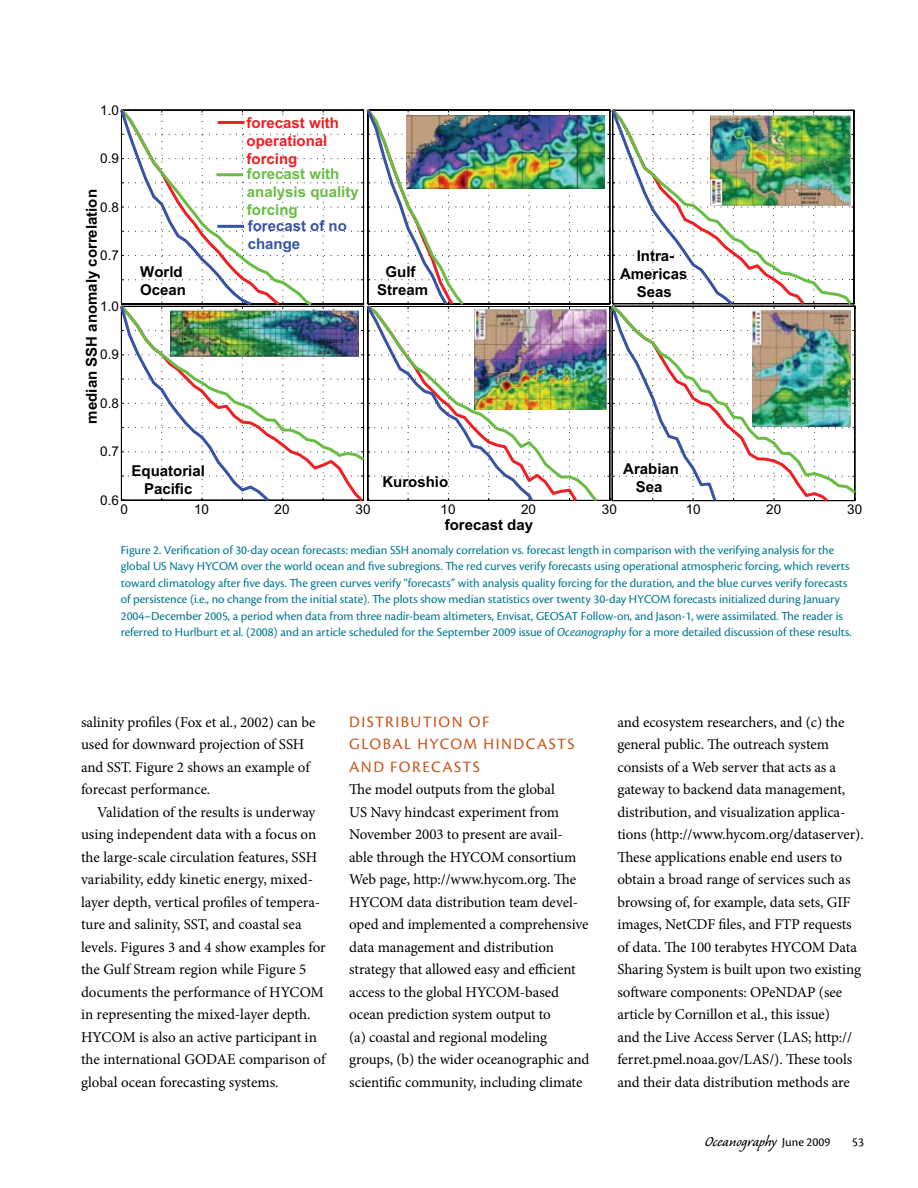
<style>
.page{position:relative;width:918px;height:1188px;background:#fff}
.page>*{position:absolute;margin:0;border:0;box-sizing:border-box;transform-origin:0 0}
.t1{font:18px "Caliban";color:#000}
.t2{font:16.5px "Cronos Pro";letter-spacing:.085em;color:#c8541a}
.t3{font:15px/22.5px "Minion Pro";letter-spacing:-.005em;color:#000}
.t4{font:700 15px/18px "Arial";color:#000;text-align:center}
.t5{font:700 15px/18px "Arial";color:#69bd45}
.t6{font:700 15px/18px "Arial";color:#ed2024}
.t7{font:700 15px/18px "Arial";color:#3953a4}
.t8{font:13.5px "Arial";color:#000}
.t9{font:12.75px/16.5px "Cronos Pro";letter-spacing:-.005em;color:#00778f}
.t10{font:12.75px "Cronos Pro";color:#000}
.s1{font-style:italic}
.s2{font-family:"Cronos Pro";font-size:12.75px}
</style>
<div class="page">
<svg style="left:120px;top:109px;width:736px;height:393px"></svg>
<img style="left:710px;top:116px;width:140px;height:90px">
<img style="left:407px;top:116px;width:197px;height:72px">
<img style="left:475px;top:309px;width:131px;height:101px">
<img style="left:170px;top:310px;width:189px;height:46px">
<hr style="left:218px;top:121px;width:27px;height:3px;background:#ed2024">
<hr style="left:217px;top:225px;width:27px;height:3px;background:#3953a4">
<hr style="left:217px;top:173px;width:26px;height:3px;background:#69bd45">
<img style="left:608px;top:302px;width:248px;height:195px">
<p class="t8" style="left:100px;top:101px;width:20px">1.0</p>
<p class="t8" style="left:100px;top:150px;width:20px">0.9</p>
<p class="t4" style="left:83px;top:424px;width:236px;rotate:-90deg">median SSH anomaly correlation</p>
<p class="t8" style="left:100px;top:198px;width:20px">0.8</p>
<p class="t8" style="left:100px;top:247px;width:20px">0.7</p>
<p class="t8" style="left:100px;top:297px;width:20px">1.0</p>
<p class="t8" style="left:100px;top:346px;width:20px">0.9</p>
<p class="t8" style="left:100px;top:394px;width:20px">0.8</p>
<p class="t8" style="left:100px;top:443px;width:20px">0.7</p>
<p class="t4" style="left:140px;top:263px;width:47px;text-align:left">World<br>Ocean</p>
<p class="t6" style="left:247px;top:114px;width:94px">forecast with operational forcing</p>
<p class="t5" style="left:247px;top:165px;width:113px">forecast with analysis quality forcing</p>
<p class="t7" style="left:248px;top:217px;width:101px">forecast of no change</p>
<p class="t4" style="left:377px;top:263px;width:52px">Gulf<br>Stream</p>
<p class="t4" style="left:620px;top:247px;width:69px">Intra-<br>Americas<br>Seas</p>
<p class="t4" style="left:623px;top:460px;width:57px">Arabian<br>Sea</p>
<p class="t4" style="left:132px;top:462px;width:75px">Equatorial<br>Pacific</p>
<p class="t4" style="left:382px;top:473px;width:67px">Kuroshio</p>
<p class="t8" style="left:100px;top:492px;width:20px">0.6</p>
<p class="t8" style="left:121px;top:500px;width:9px">0</p>
<p class="t8" style="left:194px;top:500px;width:17px">10</p>
<p class="t8" style="left:275px;top:500px;width:17px">20</p>
<p class="t8" style="left:355px;top:500px;width:17px">30</p>
<p class="t8" style="left:441px;top:500px;width:17px">10</p>
<p class="t8" style="left:521px;top:500px;width:17px">20</p>
<p class="t8" style="left:602px;top:500px;width:17px">30</p>
<p class="t8" style="left:686px;top:500px;width:17px">10</p>
<p class="t8" style="left:766px;top:500px;width:17px">20</p>
<p class="t8" style="left:847px;top:500px;width:17px">30</p>
<p class="t4" style="left:445px;top:516px;width:90px">forecast day</p>
<p class="t9" style="left:121px;top:542px;width:733px">Figure 2. Verification of 30-day ocean forecasts: median SSH anomaly correlation vs. forecast length in comparison with the verifying analysis for the global US Navy HYCOM over the world ocean and five subregions. The red curves verify forecasts using operational atmospheric forcing, which reverts toward climatology after five days. The green curves verify “forecasts” with analysis quality forcing for the duration, and the blue curves verify forecasts of persistence (i.e., no change from the initial state). The plots show median statistics over twenty 30-day HYCOM forecasts initialized during January 2004–December 2005, a period when data from three nadir-beam altimeters, Envisat, GEOSAT Follow-on, and Jason-1, were assimilated. The reader is referred to Hurlburt et al. (2008) and an article scheduled for the September 2009 issue of <span class="s1">Oceanography</span> for a more detailed discussion of these results.</p>
<p class="t3" style="left:81px;top:711px;width:236px">salinity profiles (Fox et al., 2002) can be used for downward projection of SSH and SST. Figure 2 shows an example of forecast performance.</p>
<p class="t3" style="left:81px;top:801px;width:246px;text-indent:16px">Validation of the results is underway using independent data with a focus on the large-scale circulation features, SSH variability, eddy kinetic energy, mixed&shy;layer depth, vertical profiles of tempera&shy;ture and salinity, SST, and coastal sea levels. Figures 3 and 4 show examples for the Gulf Stream region while Figure 5 documents the performance of HYCOM in representing the mixed-layer depth.<br>HYCOM is also an active participant in the international GODAE comparison of global ocean forecasting systems.</p>
<p class="t2" style="left:349px;top:712px;width:11px">Distribution</p>
<p class="t2" style="left:469px;top:712px;width:11px">of</p>
<p class="t2" style="left:349px;top:735px;width:23px">Global</p>
<p class="t2" style="left:417px;top:735px;width:120px">HYCOM Hin dcasts</p>
<p class="t2" style="left:349px;top:757px;width:61px">an d Forecasts</p>
<p class="t3" style="left:349px;top:778px;width:242px">The model outputs from the global<br>US Navy hindcast experiment from November 2003 to present are avail&shy;able through the HYCOM consortium Web page, http://www.hycom.org. The HYCOM data distribution team devel&shy;oped and implemented a comprehensive data management and distribution strategy that allowed easy and efficient access to the global HYCOM-based ocean prediction system output to<br>(a) coastal and regional modeling groups, (b) the wider oceanographic and scientific community, including climate</p>
<p class="t3" style="left:617px;top:711px;width:248px">and ecosystem researchers, and (c) the general public. The outreach system consists of a Web server that acts as a gateway to backend data management, distribution, and visualization applica&shy;tions (http://www.hycom.org/dataserver).<br>These applications enable end users to obtain a broad range of services such as browsing of, for example, data sets, GIF images, NetCDF files, and FTP requests of data. The 100 terabytes HYCOM Data Sharing System is built upon two existing software components: OPeNDAP (see article by Cornillon et al., this issue)<br>and the Live Access Server (LAS; http:// ferret.pmel.noaa.gov/LAS/). These tools and their data distribution methods are</p>
<p class="t1" style="left:705px;top:1132px;width:127px">Oceanography <span class="s2">June 2009</span></p>
<p class="t10" style="left:852px;top:1134px;width:13px">53</p>
</div>
